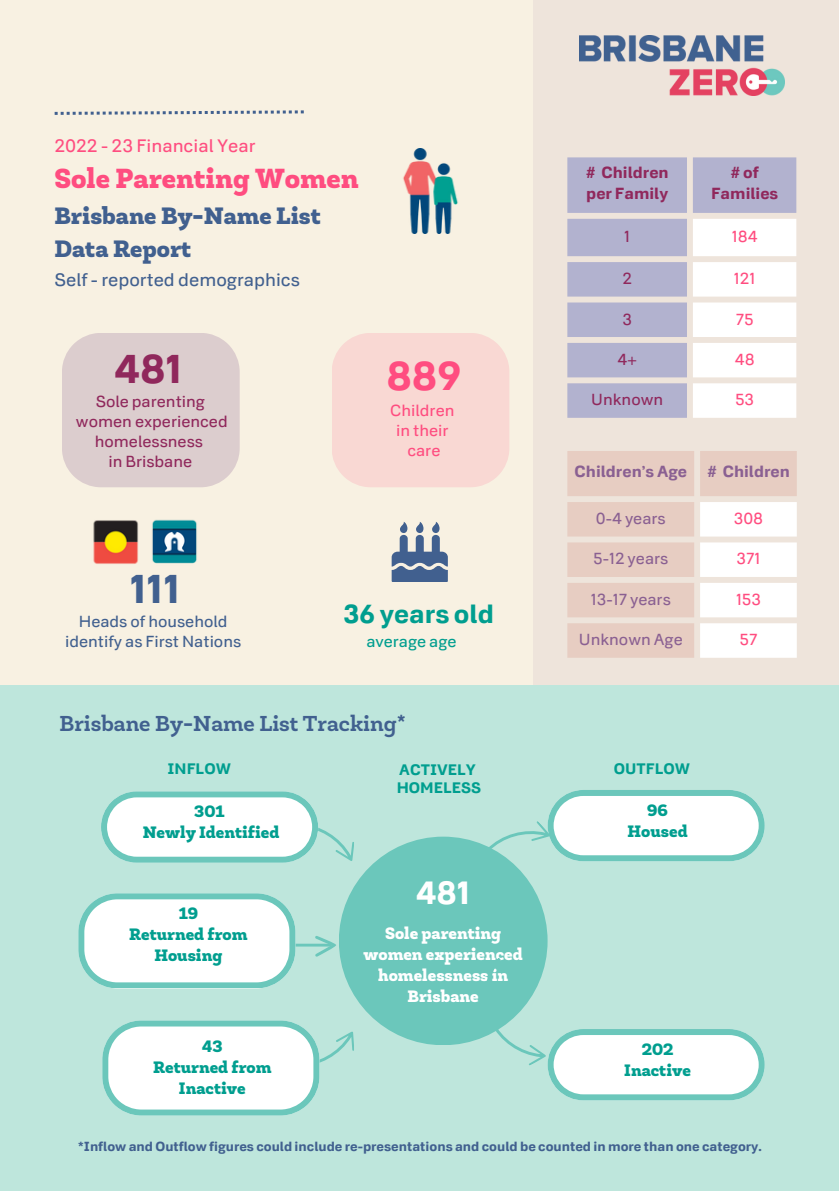
<style>
.page{position:relative;width:839px;height:1191px;background:#fff}
.page>*{position:absolute;margin:0;border:0;box-sizing:border-box;transform-origin:0 0}
.t1{font:700 40px "Doctrine";color:#90285c}
.t2{font:700 40px "Doctrine";color:#41608f}
.t3{font:700 40px "Doctrine";color:#ff4d80}
.t4{font:700 32px "Doctrine";color:#fff}
.t5{font:900 28px "Newslab";color:#ff4d80}
.t6{font:700 26px "Doctrine";color:#009e8f}
.t7{font:900 24px "Newslab";color:#41608f}
.t8{font:700 21.8px "Newslab";color:#41608f}
.t9{font:18px "Doctrine";color:#41608f}
.t10{font:18px "Doctrine";color:#ff4d80}
.t11{font:900 16.8px/21px "Newslab";color:#009e8f;text-align:center}
.t12{font:900 16.8px/21px "Newslab";color:#fff;text-align:center}
.t13{font:16px/20px "Doctrine";color:#90285c;text-align:center}
.t14{font:16px "Doctrine";color:#ff4d80}
.t15{font:16px "Doctrine";color:#41608f}
.t16{font:16px "Doctrine";color:#8a6092}
.t17{font:700 16px/21.4px "Doctrine";color:#90285c}
.t18{font:700 16px "Doctrine";color:#8a6092}
.t19{font:16px "Doctrine";color:#009e8f}
.t20{font:700 15.2px "Doctrine";color:#009e8f}
.t21{font:700 13.2px "Doctrine";color:#41608f}
</style>
<div class="page">
<div style="left:0;top:0;width:838px;height:1191px;background:#f8f1e2"></div>
<div style="left:534px;top:0;width:304px;height:737px;background:#eee4db"></div>
<svg style="left:567px;top:157px;width:229px;height:261px;background:#bab9d0"></svg>
<svg style="left:692px;top:219px;width:104px;height:199px;background:#fcfbfa"></svg>
<svg style="left:567px;top:451px;width:229px;height:207px;fill:#e7cdc2"></svg>
<svg style="left:700px;top:502px;width:96px;height:156px;background:#fcfbfa"></svg>
<div style="left:0;top:685px;width:838px;height:506px;background:#bee6dc"></div>
<svg style="left:55px;top:110px;width:249px;height:5px"></svg>
<div style="left:339px;top:837px;width:208px;height:208px;background:#6bc7bb;border-radius:50%"></div>
<svg style="left:78px;top:893px;width:258px;height:95px"></svg>
<svg style="left:101px;top:791px;width:253px;height:72px"></svg>
<svg style="left:102px;top:1021px;width:252px;height:95px"></svg>
<img style="left:579px;top:36px;width:205px;height:60px">
<img style="left:93px;top:520px;width:40px;height:44px">
<img style="left:133px;top:520px;width:64px;height:44px">
<div style="left:62px;top:333px;width:178px;height:154px;background:#dccdce"></div>
<div style="left:332px;top:333px;width:177px;height:154px;background:#f9d8d3"></div>
<svg style="left:391px;top:522px;width:56px;height:60px"></svg>
<img style="left:403px;top:148px;width:55px;height:86px">
<svg style="left:448px;top:790px;width:316px;height:124px"></svg>
<svg style="left:467px;top:957px;width:297px;height:143px"></svg>
<p class="t10" style="left:54px;top:135px;width:203px">2022 - 23 Financial Year</p>
<p class="t5" style="left:54px;top:167px;width:306px">Sole Parenting Women</p>
<p class="t7" style="left:54px;top:206px;width:268px">Brisbane By-Name List</p>
<p class="t7" style="left:54px;top:239px;width:138px">Data Report</p>
<p class="t9" style="left:55px;top:269px;width:247px">Self - reported demographics</p>
<p class="t1" style="left:114px;top:345px;width:69px">481</p>
<p class="t13" style="left:96px;top:392px;width:111px">Sole parenting</p>
<p class="t13" style="left:76px;top:412px;width:153px">women experienced homelessness</p>
<p class="t13" style="left:108px;top:452px;width:85px">in Brisbane</p>
<p class="t3" style="left:386px;top:352px;width:76px">889</p>
<p class="t14" style="left:390px;top:401px;width:66px">Children</p>
<p class="t14" style="left:396px;top:421px;width:54px">in their</p>
<p class="t14" style="left:407px;top:441px;width:35px">care</p>
<p class="t2" style="left:130px;top:565px;width:52px">111</p>
<p class="t15" style="left:79px;top:612px;width:150px">Heads of household</p>
<p class="t6" style="left:343px;top:598px;width:152px">36 years old</p>
<p class="t15" style="left:65px;top:632px;width:178px">identify as First Nations</p>
<p class="t19" style="left:366px;top:632px;width:92px">average age</p>
<p class="t8" style="left:60px;top:715px;width:348px">Brisbane By-Name List Tracking*</p>
<p class="t17" style="left:585px;top:162px;width:84px"># Children per Family</p>
<p class="t17" style="left:711px;top:162px;width:68px;text-align:center">#of<br>Families</p>
<p class="t13" style="left:624px;top:227px;width:7px">1</p>
<p class="t14" style="left:731px;top:227px;width:27px">184</p>
<p class="t13" style="left:622px;top:269px;width:11px">2</p>
<p class="t14" style="left:734px;top:269px;width:23px">121</p>
<p class="t13" style="left:622px;top:309px;width:11px">3</p>
<p class="t14" style="left:735px;top:310px;width:19px">75</p>
<p class="t13" style="left:617px;top:350px;width:21px">4+</p>
<p class="t14" style="left:734px;top:350px;width:21px">48</p>
<p class="t13" style="left:591px;top:390px;width:73px">Unknown</p>
<p class="t14" style="left:735px;top:390px;width:21px">53</p>
<p class="t18" style="left:574px;top:462px;width:114px">Children’s Age</p>
<p class="t18" style="left:707px;top:462px;width:84px"># Children</p>
<p class="t16" style="left:596px;top:509px;width:71px">0-4 years</p>
<p class="t14" style="left:733px;top:509px;width:31px">308</p>
<p class="t16" style="left:593px;top:550px;width:77px">5-12 years</p>
<p class="t14" style="left:736px;top:550px;width:25px">371</p>
<p class="t16" style="left:590px;top:590px;width:81px">13-17 years</p>
<p class="t14" style="left:736px;top:590px;width:27px">153</p>
<p class="t16" style="left:579px;top:630px;width:105px">Unknown Age</p>
<p class="t14" style="left:739px;top:630px;width:19px">57</p>
<p class="t20" style="left:168px;top:760px;width:65px">INFLOW</p>
<p class="t20" style="left:613px;top:760px;width:78px">OUTFLOW</p>
<p class="t20" style="left:399px;top:760px;width:78px">ACTIVELY</p>
<p class="t20" style="left:397px;top:779px;width:86px">HOMELESS</p>
<p class="t11" style="left:194px;top:803px;width:32px">301</p>
<p class="t11" style="left:143px;top:824px;width:138px">Newly Identified</p>
<p class="t11" style="left:179px;top:905px;width:21px">19</p>
<p class="t11" style="left:129px;top:926px;width:120px">Returned from<br>Housing</p>
<p class="t11" style="left:202px;top:1037px;width:22px">43</p>
<p class="t11" style="left:153px;top:1058px;width:120px">Returned from<br>Inactive</p>
<p class="t4" style="left:416px;top:874px;width:56px">481</p>
<p class="t12" style="left:363px;top:925px;width:161px">Sole parenting women experienced homelessness in<br>Brisbane</p>
<p class="t11" style="left:647px;top:801px;width:22px">96</p>
<p class="t11" style="left:627px;top:822px;width:62px">Housed</p>
<p class="t11" style="left:641px;top:1040px;width:33px">202</p>
<p class="t11" style="left:624px;top:1061px;width:68px">Inactive</p>
<p class="t21" style="left:78px;top:1139px;width:685px">*Inflow and Outflow figures could include re-presentations and could be counted in more than one category.</p>
</div>
